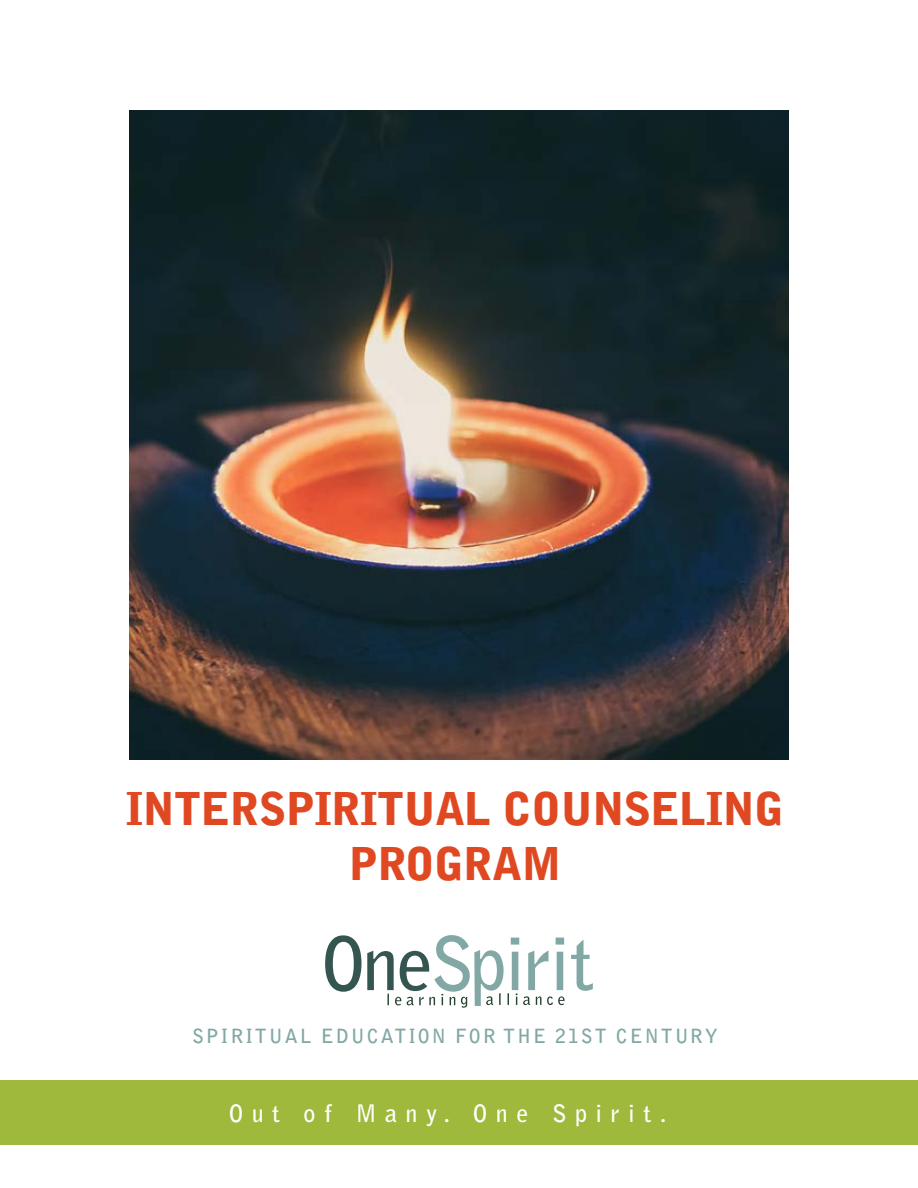
<style>
.page{position:relative;width:918px;height:1188px;background:#fff}
.page>*{position:absolute;margin:0;border:0;box-sizing:border-box;transform-origin:0 0}
.t1{font:900 45px/55.5px "Bell Gothic Std";letter-spacing:-.02em;color:#e04822;text-align:center}
.t2{font:700 24px "Bell Gothic Std";color:#fff}
.t3{font:700 19.5px "Bell Gothic Std";letter-spacing:.1em;color:#82a8a5}
</style>
<div class="page">
<div style="left:0;top:1080px;width:918px;height:65px;background:#9eb93b"></div>
<img style="left:130px;top:110px;width:658px;height:649px">
<svg style="left:571px;top:940px;width:22px;height:51px"></svg>
<svg style="left:325px;top:935px;width:240px;height:73px"></svg>
<h1 class="t1" style="left:126px;top:781px;width:660px">INTERSPIRITUAL COUNSELING<br>PROGRAM</h1>
<p class="t3" style="left:192px;top:1024px;width:527px">SPIRITUAL EDUCATION FOR THE 21ST CENTURY</p>
<p class="t2" style="left:229px;top:1099px;width:439px">O UT OF MANY. O NE SPIRIT.</p>
</div>
